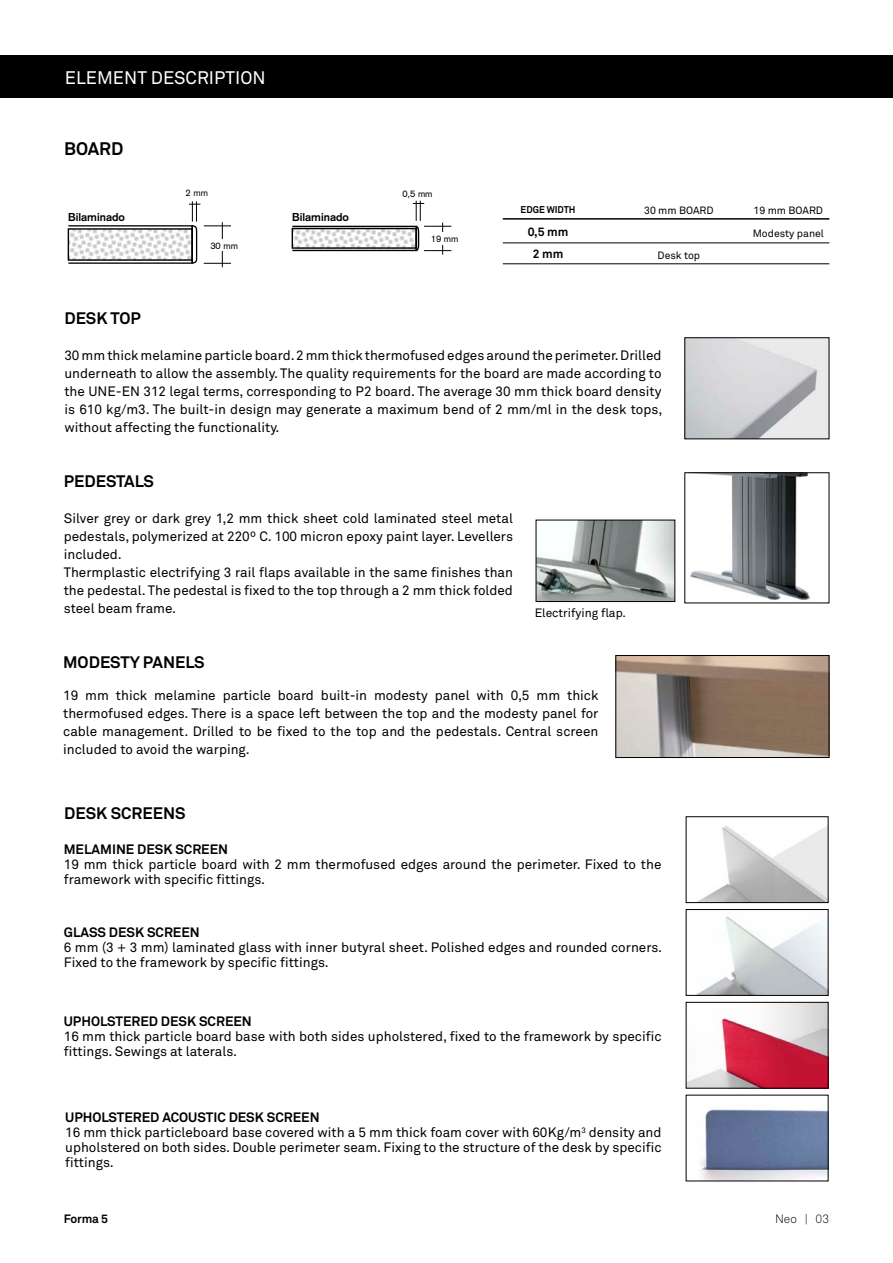
<style>
.page{position:relative;width:893px;height:1263px;background:#fff}
.page>*{position:absolute;margin:0;border:0;box-sizing:border-box;transform-origin:0 0}
.t1{font:18px "Akkurat";color:#fff}
.t2{font:700 18px "Akkurat";color:#000}
.t3{font:700 16.5px "Akkurat";color:#000}
.t4{font:13.5px/18px "Akkurat";color:#000}
.t5{font:700 13.5px "Akkurat";color:#000}
.t6{font:12px "Akkurat";color:#000}
.t7{font:700 12px/22.5px "Akkurat";letter-spacing:-.01em;color:#000;text-align:center}
.t8{font:300 12px "Akkurat";color:#000}
.t9{font:700 11.25px "Akzidenz Grotesk";color:#000}
.t10{font:10.5px/22.5px "Akkurat";color:#000}
.t11{font:700 9.75px "Akkurat";color:#000;scale:.95 1}
.t12{font:9.3px "Akzidenz Grotesk";color:#000}
.s1{font-weight:700}
</style>
<div class="page">
<div style="left:0;top:55px;width:893px;height:43px;background:#000"></div>
<img style="left:294px;top:230px;width:119px;height:17px">
<div style="left:292px;top:228px;width:125px;height:21px;border:1px solid #000"></div>
<div style="left:292px;top:226px;width:125px;height:25px;border:1px solid #000"></div>
<svg style="left:413px;top:201px;width:38px;height:51px"></svg>
<hr style="left:442px;top:223px;width:1px;height:32px;background:#000">
<div style="left:431px;top:233px;width:23px;height:12px;background:#fff"></div>
<hr style="left:222px;top:222px;width:1px;height:45px;background:#000">
<img style="left:70px;top:230px;width:119px;height:29px">
<div style="left:68px;top:225px;width:125px;height:39px;border:1px solid #000"></div>
<svg style="left:189px;top:201px;width:42px;height:63px"></svg>
<hr style="left:192px;top:226px;width:1px;height:37px;background:#000">
<hr style="left:503px;top:218px;width:326px;height:2px;background:#000">
<hr style="left:503px;top:243px;width:326px;height:1px;background:#000">
<hr style="left:503px;top:264px;width:326px;height:1px;background:#000">
<img style="left:690px;top:474px;width:120px;height:126px">
<img style="left:687px;top:340px;width:140px;height:97px">
<img style="left:618px;top:657px;width:209px;height:99px">
<div style="left:616px;top:655px;width:213px;height:103px;border:1px solid #000"></div>
<img style="left:698px;top:825px;width:128px;height:76px">
<div style="left:686px;top:816px;width:142px;height:87px;border:1px solid #000"></div>
<img style="left:699px;top:916px;width:127px;height:77px">
<div style="left:686px;top:909px;width:142px;height:86px;border:1px solid #000"></div>
<img style="left:688px;top:1004px;width:138px;height:82px">
<div style="left:686px;top:1002px;width:142px;height:86px;border:1px solid #000"></div>
<img style="left:700px;top:1109px;width:126px;height:70px">
<img style="left:538px;top:522px;width:135px;height:78px">
<div style="left:536px;top:520px;width:139px;height:82px;border:1px solid #000"></div>
<h1 class="t1" style="left:65px;top:66px;width:202px">ELEMENT DESCRIPTION</h1>
<h1 class="t2" style="left:64px;top:137px;width:61px">BOARD</h1>
<p class="t9" style="left:68px;top:210px;width:58px">Bilaminado</p>
<p class="t12" style="left:186px;top:187px;width:24px">2 mm</p>
<p class="t12" style="left:210px;top:240px;width:29px">30 mm</p>
<p class="t9" style="left:292px;top:210px;width:58px">Bilaminado</p>
<p class="t12" style="left:402px;top:188px;width:32px">0,5 mm</p>
<p class="t12" style="left:431px;top:233px;width:29px">19 mm</p>
<p class="t11" style="left:521px;top:204px;width:59px">EDGE WIDTH</p>
<p class="t7" style="left:528px;top:220px;width:42px">0,5 mm<br>2 mm</p>
<p class="t10" style="left:644px;top:199px;width:71px">30 mm BOARD</p>
<p class="t10" style="left:658px;top:244px;width:44px">Desk top</p>
<p class="t3" style="left:64px;top:308px;width:78px">DESK TOP</p>
<p class="t4" style="left:64px;top:346px;width:599px;text-align:justify">30 mm thick melamine particle board. 2 mm thick thermofused edges around the perimeter. Drilled underneath to allow the assembly. The quality requirements for the board are made according to the UNE-EN 312 legal terms, corresponding to P2 board. The average 30 mm thick board density is 610 kg/m3. The built-in design may generate a maximum bend of 2 mm/ml in the desk tops, without affecting the functionality.</p>
<p class="t3" style="left:64px;top:470px;width:92px">PEDESTALS</p>
<p class="t4" style="left:64px;top:509px;width:451px">Silver grey or dark grey 1,2 mm thick sheet cold laminated steel metal pedestals, polymerized at 220º C. 100 micron epoxy paint layer. Levellers included.<br>Thermplastic electrifying 3 rail flaps available in the same finishes than the pedestal. The pedestal is fixed to the top through a 2 mm thick folded steel beam frame.</p>
<p class="t6" style="left:535px;top:605px;width:93px">Electrifying flap.</p>
<p class="t3" style="left:63px;top:652px;width:143px">MODESTY PANELS</p>
<p class="t4" style="left:63px;top:686px;width:537px;text-align:justify">19 mm thick melamine particle board built-in modesty panel with 0,5 mm thick thermofused edges. There is a space left between the top and the modesty panel for cable management. Drilled to be fixed to the top and the pedestals. Central screen included to avoid the warping.</p>
<p class="t3" style="left:64px;top:803px;width:123px">DESK SCREENS</p>
<p class="t5" style="left:64px;top:841px;width:166px">MELAMINE DESK SCREEN</p>
<p class="t4" style="left:64px;top:857px;width:599px;line-height:15px">19 mm thick particle board with 2 mm thermofused edges around the perimeter. Fixed to the framework with specific fittings.</p>
<p class="t5" style="left:64px;top:924px;width:138px">GLASS DESK SCREEN</p>
<p class="t4" style="left:64px;top:940px;width:600px;line-height:15px">6 mm (3 + 3 mm) laminated glass with inner butyral sheet. Polished edges and rounded corners.<br>Fixed to the framework by specific fittings.</p>
<p class="t5" style="left:64px;top:1013px;width:190px">UPHOLSTERED DESK SCREEN</p>
<p class="t4" style="left:64px;top:1029px;width:599px;line-height:15px">16 mm thick particle board base with both sides upholstered, fixed to the framework by specific fittings. Sewings at laterals.</p>
<p class="t4" style="left:65px;top:1110px;width:598px;line-height:15px"><span class="s1">UPHOLSTERED ACOUSTIC DESK SCREEN<br></span>16 mm thick particleboard base covered with a 5 mm thick foam cover with 60Kg/m<sup>3</sup> density and upholstered on both sides. Double perimeter seam. Fixing to the structure of the desk by specific fittings.</p>
<p class="t10" style="left:753px;top:199px;width:73px">19 mm BOARD<br>Modesty panel</p>
<p class="t7" style="left:64px;top:1207px;width:46px">Forma 5</p>
<p class="t8" style="left:775px;top:1211px;width:56px">Neo | 03</p>
</div>
